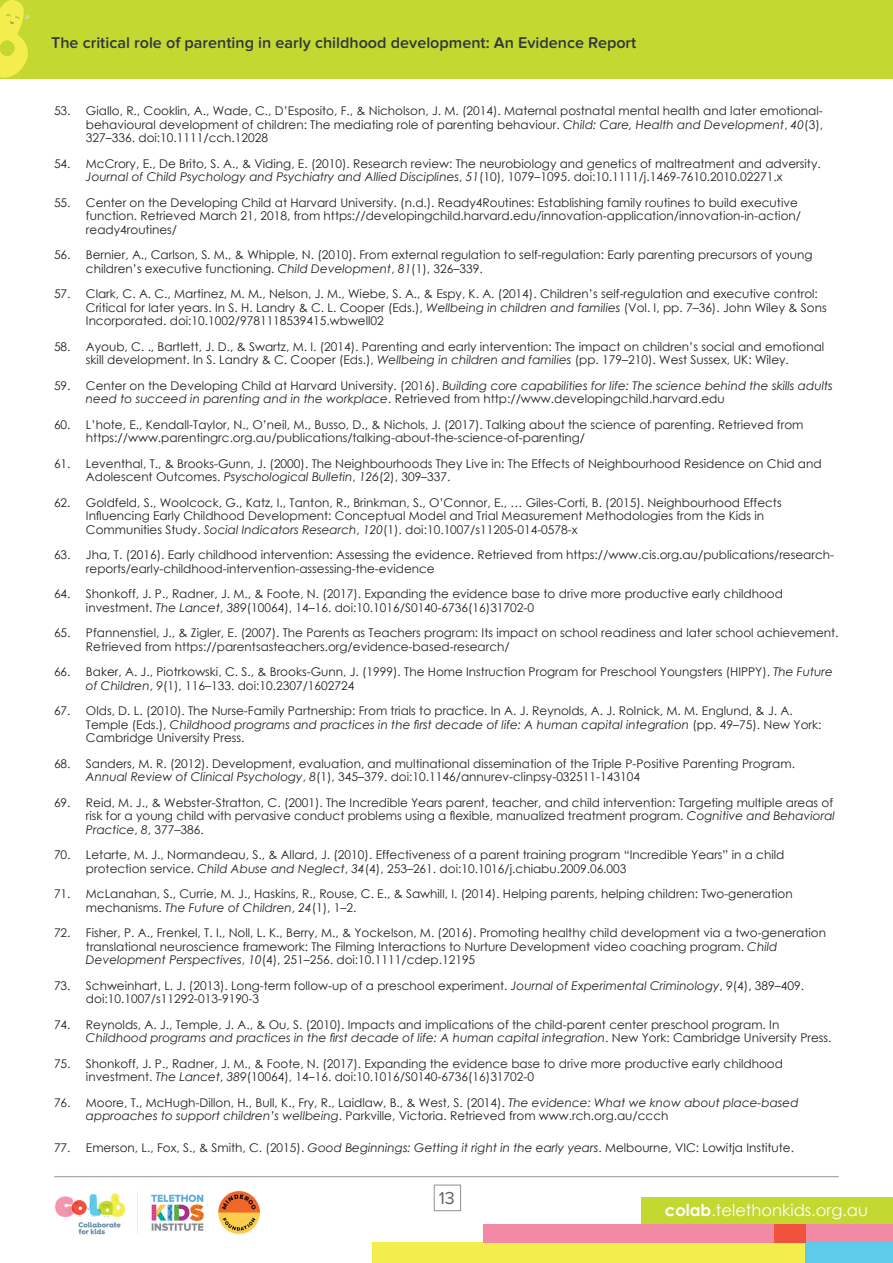
<style>
.page{position:relative;width:893px;height:1263px;background:#fff}
.page>*{position:absolute;margin:0;border:0;box-sizing:border-box;transform-origin:0 0}
.t1{font:18px "Proxima Nova Soft";color:#5f6369}
.t2{font:16.35px "Century Gothic";color:#fff}
.t3{font:600 16.2px "Proxima Nova Soft";color:#323640}
.t4{font:12px/13.5px "Century Gothic";color:#231f20}
.s1{font-style:italic}
.s2{font-weight:700}
</style>
<div class="page">
<div style="left:0;top:0;width:893px;height:78px;background:#c4d832"></div>
<div style="left:372px;top:1243px;width:521px;height:20px;background:#f3ed4e"></div>
<div style="left:483px;top:1224px;width:410px;height:19px;background:#f38aa5"></div>
<div style="left:806px;top:1243px;width:87px;height:20px;background:#5dcbe9"></div>
<div style="left:774px;top:1224px;width:32px;height:19px;background:#f0523e"></div>
<svg style="left:0;top:0;width:31px;height:79px"></svg>
<hr style="left:55px;top:1176px;width:783px;height:1px;background:#a8abac">
<div style="left:434px;top:1184px;width:27px;height:27px;border:1px solid #fff"></div>
<div style="left:642px;top:1197px;width:251px;height:27px;background:#c4d832"></div>
<img style="left:55px;top:1191px;width:205px;height:43px">
<p class="t3" style="left:51px;top:33px;width:587px">The critical role of parenting in early childhood development: An Evidence Report</p>
<p class="t4" style="left:86px;top:104px;width:739px;text-align:justify;text-indent:-32px">53. Giallo, R., Cooklin, A., Wade, C., D’Esposito, F., &amp; Nicholson, J. M. (2014). Maternal postnatal mental health and later emotional&shy;behavioural development of children: The mediating role of parenting behaviour. <span class="s1">Child: Care, Health and Development</span>, <span class="s1">40</span>(3), 327–336. doi:10.1111/cch.12028</p>
<p class="t4" style="left:54px;top:157px;width:768px;text-align:center">54. McCrory, E., De Brito, S. A., &amp; Viding, E. (2010). Research review: The neurobiology and genetics of maltreatment and adversity.<br><span class="s1">Journal of Child Psychology and Psychiatry and Allied Disciplines</span>, <span class="s1">51</span>(10), 1079–1095. doi:10.1111/j.1469-7610.2010.02271.x</p>
<p class="t4" style="left:86px;top:196px;width:717px;text-indent:-32px">55. Center on the Developing Child at Harvard University. (n.d.). Ready4Routines: Establishing family routines to build executive function. Retrieved March 21, 2018, from https://developingchild.harvard.edu/innovation-application/innovation-in-action/ ready4routines/</p>
<p class="t4" style="left:86px;top:248px;width:728px;text-indent:-32px">56. Bernier, A., Carlson, S. M., &amp; Whipple, N. (2010). From external regulation to self-regulation: Early parenting precursors of young children’s executive functioning. <span class="s1">Child Development</span>, <span class="s1">81</span>(1), 326–339.</p>
<p class="t4" style="left:86px;top:287px;width:742px;text-indent:-32px">57. Clark, C. A. C., Martinez, M. M., Nelson, J. M., Wiebe, S. A., &amp; Espy, K. A. (2014). Children’s self-regulation and executive control:<br>Critical for later years. In S. H. Landry &amp; C. L. Cooper (Eds.), <span class="s1">Wellbeing in children and families</span> (Vol. I, pp. 7–36). John Wiley &amp; Sons<br>Incorporated. doi:10.1002/9781118539415.wbwell02</p>
<p class="t4" style="left:54px;top:340px;width:772px;text-align:center">58. Ayoub, C. ., Bartlett, J. D., &amp; Swartz, M. I. (2014). Parenting and early intervention: The impact on children’s social and emotional skill development. In S. Landry &amp; C. Cooper (Eds.), <span class="s1">Wellbeing in children and families</span> (pp. 179–210). West Sussex, UK: Wiley.</p>
<p class="t4" style="left:86px;top:379px;width:748px;text-indent:-32px">59. Center on the Developing Child at Harvard University. (2016). <span class="s1">Building core capabilities for life: The science behind the skills adults need to succeed in parenting and in the workplace</span>. Retrieved from http://www.developingchild.harvard.edu</p>
<p class="t4" style="left:86px;top:418px;width:719px;text-indent:-32px">60. L’hote, E., Kendall-Taylor, N., O’neil, M., Busso, D., &amp; Nichols, J. (2017). Talking about the science of parenting. Retrieved from https://www.parentingrc.org.au/publications/talking-about-the-science-of-parenting/</p>
<p class="t4" style="left:86px;top:457px;width:737px;text-indent:-32px">61. Leventhal, T., &amp; Brooks-Gunn, J. (2000). The Neighbourhoods They Live in: The Effects of Neighbourhood Residence on Chid and<br>Adolescent Outcomes. <span class="s1">Psyschological Bulletin</span>, <span class="s1">126</span>(2), 309–337.</p>
<p class="t4" style="left:86px;top:496px;width:697px;text-indent:-32px">62. Goldfeld, S., Woolcock, G., Katz, I., Tanton, R., Brinkman, S., O’Connor, E., … Giles-Corti, B. (2015). Neighbourhood Effects<br>Influencing Early Childhood Development: Conceptual Model and Trial Measurement Methodologies from the Kids in<br>Communities Study. <span class="s1">Social Indicators Research</span>, <span class="s1">120</span>(1). doi:10.1007/s11205-014-0578-x</p>
<p class="t4" style="left:86px;top:548px;width:750px;text-indent:-32px">63. Jha, T. (2016). Early childhood intervention: Assessing the evidence. Retrieved from https://www.cis.org.au/publications/research&shy;reports/early-childhood-intervention-assessing-the-evidence</p>
<p class="t4" style="left:86px;top:587px;width:698px;text-indent:-32px">64. Shonkoff, J. P., Radner, J. M., &amp; Foote, N. (2017). Expanding the evidence base to drive more productive early childhood investment. <span class="s1">The Lancet</span>, <span class="s1">389</span>(10064), 14–16. doi:10.1016/S0140-6736(16)31702-0</p>
<p class="t4" style="left:86px;top:626px;width:754px;text-indent:-32px">65. Pfannenstiel, J., &amp; Zigler, E. (2007). The Parents as Teachers program: Its impact on school readiness and later school achievement.<br>Retrieved from https://parentsasteachers.org/evidence-based-research/</p>
<p class="t4" style="left:86px;top:665px;width:748px;text-indent:-32px">66. Baker, A. J., Piotrkowski, C. S., &amp; Brooks-Gunn, J. (1999). The Home Instruction Program for Preschool Youngsters (HIPPY). <span class="s1">The Future of Children</span>, <span class="s1">9</span>(1), 116–133. doi:10.2307/1602724</p>
<p class="t4" style="left:86px;top:704px;width:737px;text-indent:-32px">67. Olds, D. L. (2010). The Nurse-Family Partnership: From trials to practice. In A. J. Reynolds, A. J. Rolnick, M. M. Englund, &amp; J. A.<br>Temple (Eds.), <span class="s1">Childhood programs and practices in the first decade of life: A human capital integration</span> (pp. 49–75). New York:<br>Cambridge University Press.</p>
<p class="t4" style="left:86px;top:757px;width:711px;text-indent:-32px">68. Sanders, M. R. (2012). Development, evaluation, and multinational dissemination of the Triple P-Positive Parenting Program.<br><span class="s1">Annual Review of Clinical Psychology</span>, <span class="s1">8</span>(1), 345–379. doi:10.1146/annurev-clinpsy-032511-143104</p>
<p class="t4" style="left:86px;top:796px;width:750px;text-indent:-32px">69. Reid, M. J., &amp; Webster-Stratton, C. (2001). The Incredible Years parent, teacher, and child intervention: Targeting multiple areas of risk for a young child with pervasive conduct problems using a flexible, manualized treatment program. <span class="s1">Cognitive and Behavioral<br>Practice</span>, <span class="s1">8</span>, 377–386.</p>
<p class="t4" style="left:86px;top:848px;width:700px;text-indent:-32px">70. Letarte, M. J., Normandeau, S., &amp; Allard, J. (2010). Effectiveness of a parent training program “Incredible Years” in a child protection service. <span class="s1">Child Abuse and Neglect</span>, <span class="s1">34</span>(4), 253–261. doi:10.1016/j.chiabu.2009.06.003</p>
<p class="t4" style="left:86px;top:887px;width:708px;text-indent:-32px">71. McLanahan, S., Currie, M. J., Haskins, R., Rouse, C. E., &amp; Sawhill, I. (2014). Helping parents, helping children: Two-generation mechanisms. <span class="s1">The Future of Children</span>, <span class="s1">24</span>(1), 1–2.</p>
<p class="t4" style="left:86px;top:926px;width:741px;text-indent:-32px">72. Fisher, P. A., Frenkel, T. I., Noll, L. K., Berry, M., &amp; Yockelson, M. (2016). Promoting healthy child development via a two-generation translational neuroscience framework: The Filming Interactions to Nurture Development video coaching program. <span class="s1">Child<br>Development Perspectives</span>, <span class="s1">10</span>(4), 251–256. doi:10.1111/cdep.12195</p>
<p class="t4" style="left:86px;top:979px;width:720px;text-indent:-32px">73. Schweinhart, L. J. (2013). Long-term follow-up of a preschool experiment. <span class="s1">Journal of Experimental Criminology</span>, <span class="s1">9</span>(4), 389–409. doi:10.1007/s11292-013-9190-3</p>
<p class="t4" style="left:86px;top:1018px;width:747px;text-indent:-32px">74. Reynolds, A. J., Temple, J. A., &amp; Ou, S. (2010). Impacts and implications of the child-parent center preschool program. In<br><span class="s1">Childhood programs and practices in the first decade of life: A human capital integration</span>. New York: Cambridge University Press.</p>
<p class="t4" style="left:86px;top:1057px;width:698px;text-indent:-32px">75. Shonkoff, J. P., Radner, J. M., &amp; Foote, N. (2017). Expanding the evidence base to drive more productive early childhood investment. <span class="s1">The Lancet</span>, <span class="s1">389</span>(10064), 14–16. doi:10.1016/S0140-6736(16)31702-0</p>
<p class="t4" style="left:86px;top:1096px;width:714px;text-indent:-32px">76. Moore, T., McHugh-Dillon, H., Bull, K., Fry, R., Laidlaw, B., &amp; West, S. (2014). <span class="s1">The evidence: What we know about place-based approaches to support children’s wellbeing</span>. Parkville, Victoria. Retrieved from www.rch.org.au/ccch</p>
<p class="t4" style="left:54px;top:1141px;width:742px">77. Emerson, L., Fox, S., &amp; Smith, C. (2015). <span class="s1">Good Beginnings: Getting it right in the early years</span>. Melbourne, VIC: Lowitja Institute.</p>
<p class="t1" style="left:439px;top:1187px;width:18px">13</p>
<p class="t2" style="left:665px;top:1199px;width:205px"><span class="s2">colab</span>.telethonkids.org.au</p>
</div>
